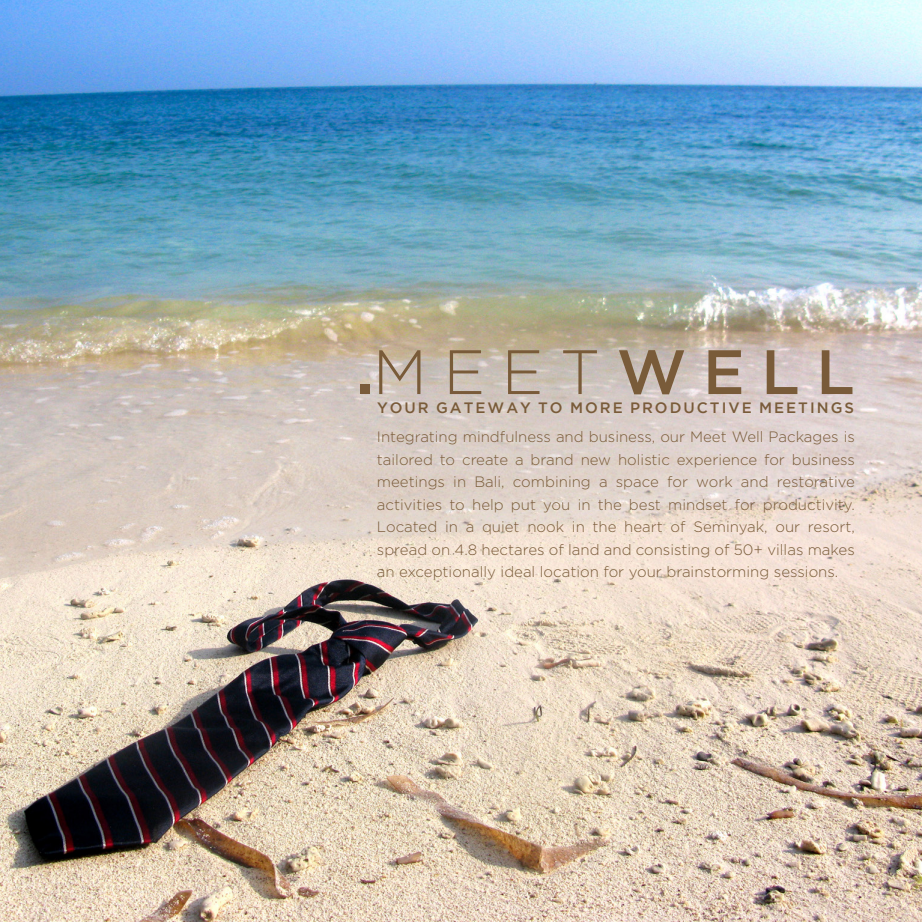
<style>
.page{position:relative;width:922px;height:922px;background:#fff}
.page>*{position:absolute;margin:0;border:0;box-sizing:border-box;transform-origin:0 0}
.t1{font:300 62.5px "Gotham";color:#795b39}
.t2{font:300 15px/22.5px "Gotham";color:#795b39;text-align:justify}
.t3{font:500 15px "Gotham";letter-spacing:.135em;color:#795b39}
.s1{font-weight:500}
</style>
<div class="page">
<img style="left:0;top:0;width:921px;height:921px">
<div style="left:360px;top:385px;width:9px;height:9px;background:#795b39"></div>
<p class="t1" style="left:372px;top:338px;width:483px">MEET<span class="s1">WELL</span></p>
<p class="t3" style="left:377px;top:399px;width:478px">YOUR GATEWAY TO MORE PRODUCTIVE MEETINGS</p>
<p class="t2" style="left:377px;top:425px;width:479px">Integrating mindfulness and business, our Meet Well Packages is tailored to create a brand new holistic experience for business meetings in Bali, combining a space for work and restorative activities to help put you in the best mindset for productivity.<br>Located in a quiet nook in the heart of Seminyak, our resort, spread on 4.8 hectares of land and consisting of 50+ villas makes an exceptionally ideal location for your brainstorming sessions.</p>
</div>
